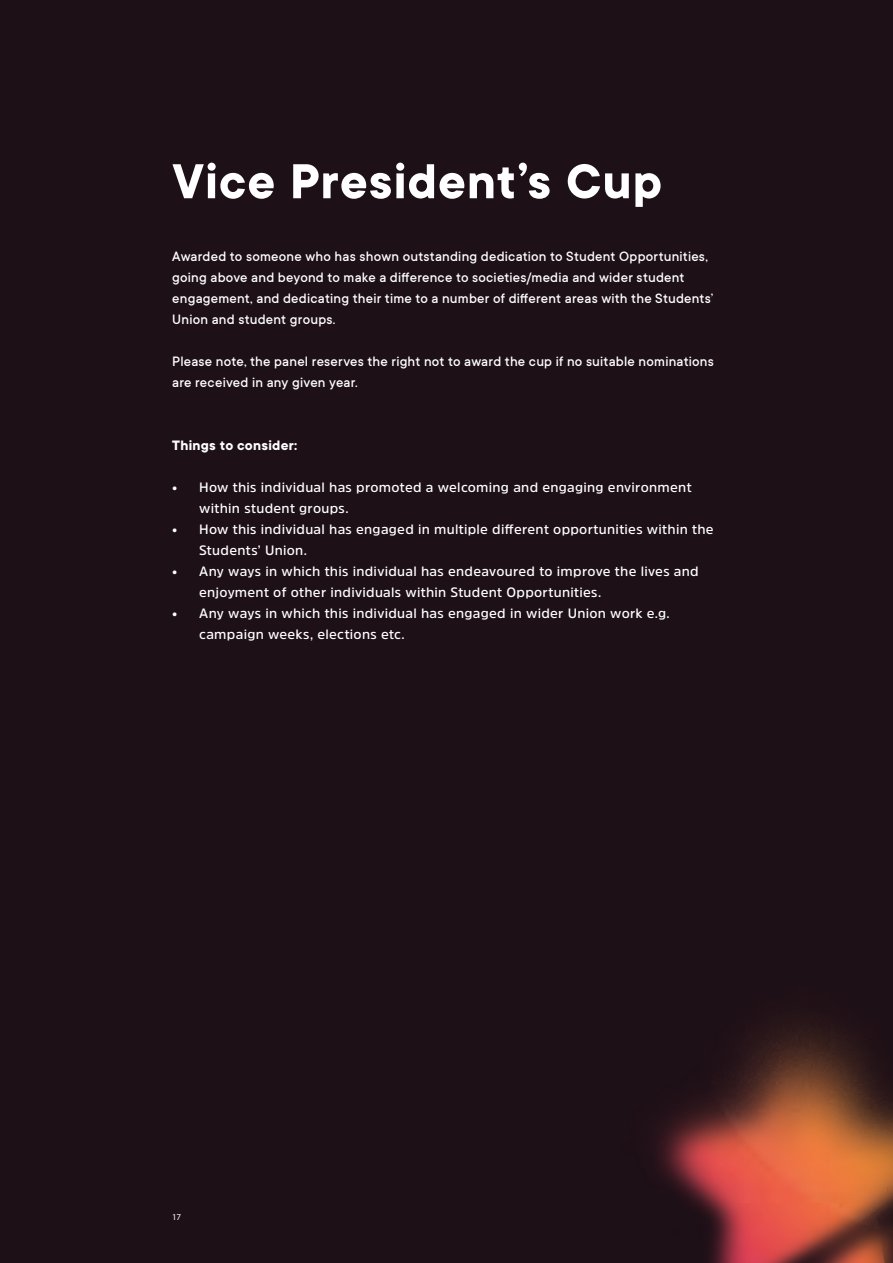
<style>
.page{position:relative;width:893px;height:1263px;background:#1e1017}
.page>*{position:absolute;margin:0;border:0;box-sizing:border-box;transform-origin:0 0}
.t1{font:700 54px "TT Commons";letter-spacing:.02em;color:#fff}
.t2{font:500 15px/21px "TT Commons";letter-spacing:.015em;color:#fff}
.t3{font:700 15px "TT Commons";letter-spacing:.02em;color:#fff}
.t4{font:600 13.5px/21px "Amsi Pro";letter-spacing:.02em;color:#fff}
.t5{font:9px "Myriad Pro";color:#fff}
</style>
<div class="page">
<img style="left:655px;top:1020px;width:238px;height:243px">
<h1 class="t1" style="left:172px;top:146px;width:491px">Vice President’s Cup</h1>
<p class="t2" style="left:172px;top:246px;width:543px">Awarded to someone who has shown outstanding dedication to Student Opportunities, going above and beyond to make a difference to societies/media and wider student engagement, and dedicating their time to a number of different areas with the Students’ Union and student groups.</p>
<p class="t2" style="left:172px;top:351px;width:543px">Please note, the panel reserves the right not to award the cup if no suitable nominations are received in any given year.</p>
<p class="t3" style="left:172px;top:436px;width:127px">Things to consider:</p>
<p class="t4" style="left:199px;top:477px;width:494px;text-indent:-27px">• How this individual has promoted a welcoming and engaging environment within student groups.</p>
<p class="t4" style="left:199px;top:519px;width:516px;text-indent:-27px">• How this individual has engaged in multiple different opportunities within the<br>Students’ Union.</p>
<p class="t4" style="left:199px;top:561px;width:501px;text-indent:-27px">• Any ways in which this individual has endeavoured to improve the lives and enjoyment of other individuals within Student Opportunities.</p>
<p class="t4" style="left:199px;top:603px;width:472px;text-indent:-27px">• Any ways in which this individual has engaged in wider Union work e.g. campaign weeks, elections etc.</p>
<p class="t5" style="left:172px;top:1211px;width:10px">17</p>
</div>
